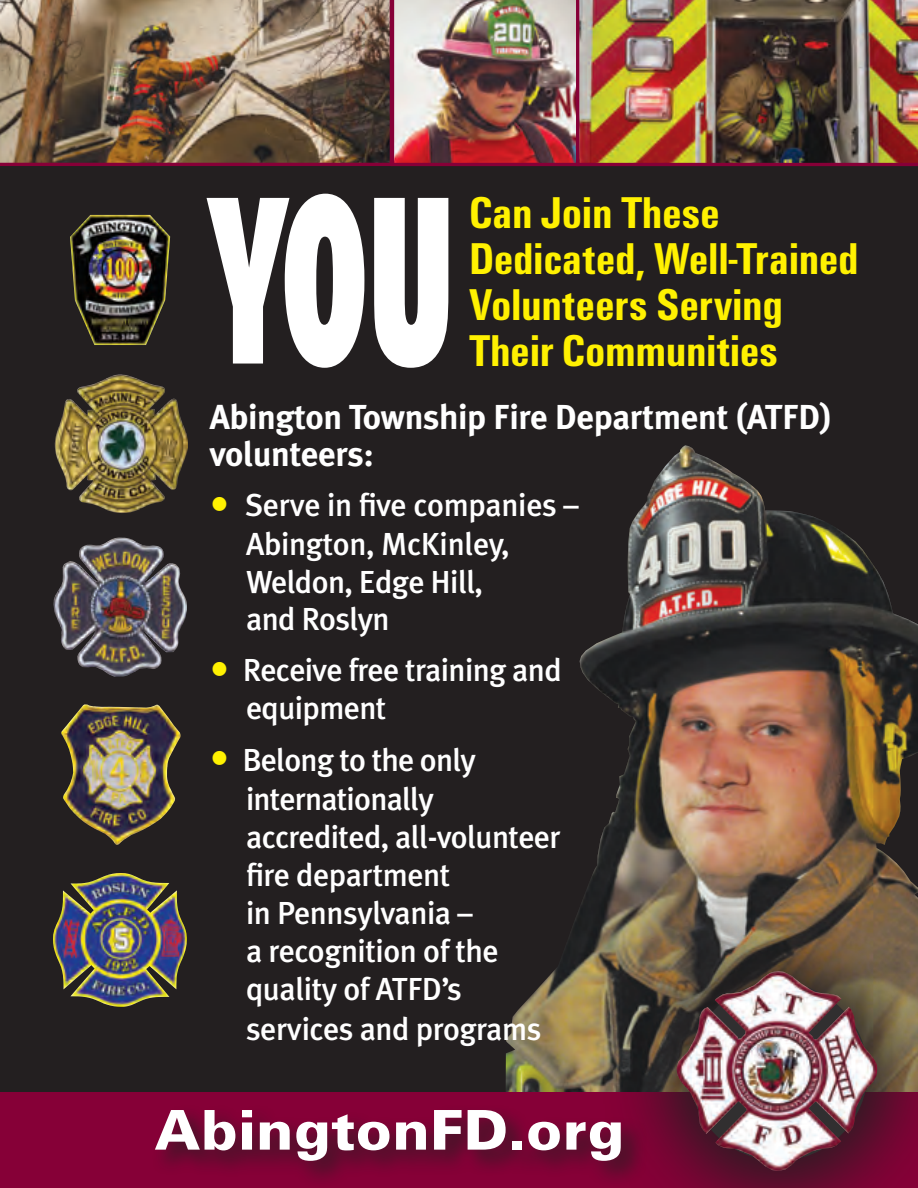
<style>
.page{position:relative;width:918px;height:1188px;background:#fff}
.page>*{position:absolute;margin:0;border:0;box-sizing:border-box;transform-origin:0 0}
.t1{font:700 248.4px "Unitus D Ultr";color:#fff;scale:.47 1}
.t2{font:59.4px "Unitus T Blac";letter-spacing:.01em;color:#fff}
.t3{font:700 condensed 46.2px/46.2px "Unitus T";letter-spacing:.005em;color:#fff101}
.t4{font:700 34.8px/36.3px "Meta Plus";letter-spacing:-.01em;color:#fff}
.t5{font:500 31.8px/38.4px "Meta Plus";letter-spacing:-.02em;color:#fff}
.s1{font-weight:400;font-size:39.6px;color:#fff101}
</style>
<div class="page">
<div style="left:0;top:0;width:918px;height:1102px;background:#231f20"></div>
<img style="left:393px;top:0;width:183px;height:166px">
<img style="left:506px;top:445px;width:412px;height:648px">
<div style="left:0;top:1093px;width:918px;height:95px;background:#860037"></div>
<img style="left:576px;top:0;width:342px;height:166px">
<svg style="left:602px;top:895px;width:316px;height:293px"></svg>
<img style="left:676px;top:971px;width:201px;height:200px">
<div style="left:151px;top:1104px;width:497px;height:84px;background:#231f20;opacity:.75"></div>
<img style="left:0;top:0;width:393px;height:166px">
<img style="left:61px;top:704px;width:120px;height:141px">
<img style="left:55px;top:374px;width:133px;height:139px">
<img style="left:53px;top:538px;width:134px;height:139px">
<img style="left:53px;top:873px;width:134px;height:134px">
<img style="left:70px;top:215px;width:100px;height:130px">
<h1 class="t1" style="left:210px;top:132px;width:518px">YOU</h1>
<p class="t4" style="left:210px;top:399px;width:624px">Abington Township Fire Department (ATFD) volunteers:</p>
<p class="t5" style="left:246px;top:486px;width:334px;text-indent:-36px"><span class="s1">•</span> Serve in five companies –<br>Abington, McKinley,<br>Weldon, Edge Hill,<br>and Roslyn</p>
<p class="t5" style="left:246px;top:651px;width:317px;text-indent:-36px"><span class="s1">•</span> Receive free training and equipment</p>
<p class="t5" style="left:246px;top:740px;width:316px;text-indent:-36px"><span class="s1">•</span> Belong to the only internationally accredited, all-volunteer fire department<br>in Pennsylvania –<br>a recognition of the quality of ATFD’s services and programs</p>
<h3 class="t3" style="left:469px;top:188px;width:390px">Can Join These<br>Dedicated, Well-Trained<br>Volunteers Serving<br>Their Communities</h3>
<h2 class="t2" style="left:155px;top:1096px;width:471px">AbingtonFD.org</h2>
</div>
